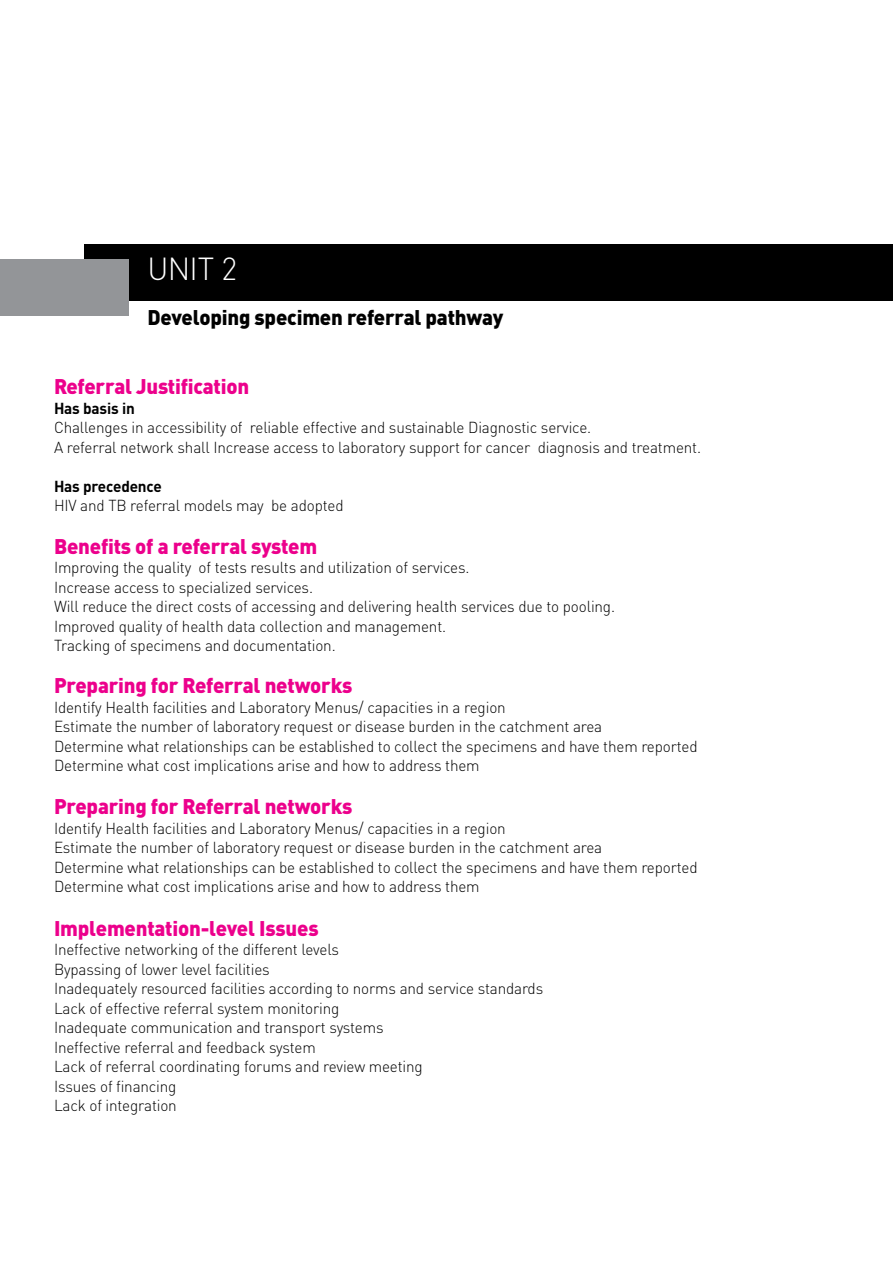
<style>
.page{position:relative;width:893px;height:1263px;background:#fff}
.page>*{position:absolute;margin:0;border:0;box-sizing:border-box;transform-origin:0 0}
.t1{font:300 31.5px "DIN Pro";color:#fff}
.t2{font:900 21px "DIN Pro";letter-spacing:-.01em;color:#ec008c}
.t3{font:900 21px "DIN Pro";letter-spacing:-.01em;color:#000}
.t4{font:300 15.75px/19.5px "DIN Pro";letter-spacing:-.01em;color:#000}
.t5{font:700 15.75px "DIN Pro";letter-spacing:-.01em;color:#000}
</style>
<div class="page">
<div style="left:84px;top:245px;width:809px;height:56px;background:#000"></div>
<div style="left:0;top:259px;width:128px;height:57px;background:#939598"></div>
<h1 class="t1" style="left:147px;top:244px;width:91px">UNIT 2</h1>
<h2 class="t3" style="left:147px;top:299px;width:357px">Developing specimen referral pathway</h2>
<h2 class="t2" style="left:54px;top:369px;width:197px">Referral Justification</h2>
<p class="t5" style="left:54px;top:395px;width:82px">Has basis in</p>
<p class="t4" style="left:54px;top:417px;width:649px">Challenges in accessibility of reliable effective and sustainable Diagnostic service.<br>A referral network shall Increase access to laboratory support for cancer diagnosis and treatment.</p>
<p class="t5" style="left:54px;top:473px;width:109px">Has precedence</p>
<p class="t4" style="left:54px;top:495px;width:291px">HIV and TB referral models may be adopted</p>
<h2 class="t2" style="left:54px;top:528px;width:265px">Benefits of a referral system</h2>
<p class="t4" style="left:54px;top:557px;width:563px">Improving the quality of tests results and utilization of services.<br>Increase access to specialized services.<br>Will reduce the direct costs of accessing and delivering health services due to pooling.<br>Improved quality of health data collection and management.<br>Tracking of specimens and documentation.</p>
<h2 class="t2" style="left:54px;top:668px;width:300px">Preparing for Referral networks</h2>
<p class="t4" style="left:54px;top:696px;width:645px">Identify Health facilities and Laboratory Menus/ capacities in a region<br>Estimate the number of laboratory request or disease burden in the catchment area<br>Determine what relationships can be established to collect the specimens and have them reported Determine what cost implications arise and how to address them</p>
<h2 class="t2" style="left:54px;top:789px;width:300px">Preparing for Referral networks</h2>
<p class="t4" style="left:54px;top:817px;width:645px">Identify Health facilities and Laboratory Menus/ capacities in a region<br>Estimate the number of laboratory request or disease burden in the catchment area<br>Determine what relationships can be established to collect the specimens and have them reported Determine what cost implications arise and how to address them</p>
<h2 class="t2" style="left:54px;top:910px;width:266px">Implementation-level Issues</h2>
<p class="t4" style="left:54px;top:938px;width:491px">Ineffective networking of the different levels<br>Bypassing of lower level facilities<br>Inadequately resourced facilities according to norms and service standards Lack of effective referral system monitoring<br>Inadequate communication and transport systems<br>Ineffective referral and feedback system<br>Lack of referral coordinating forums and review meeting<br>Issues of financing<br>Lack of integration</p>
</div>
